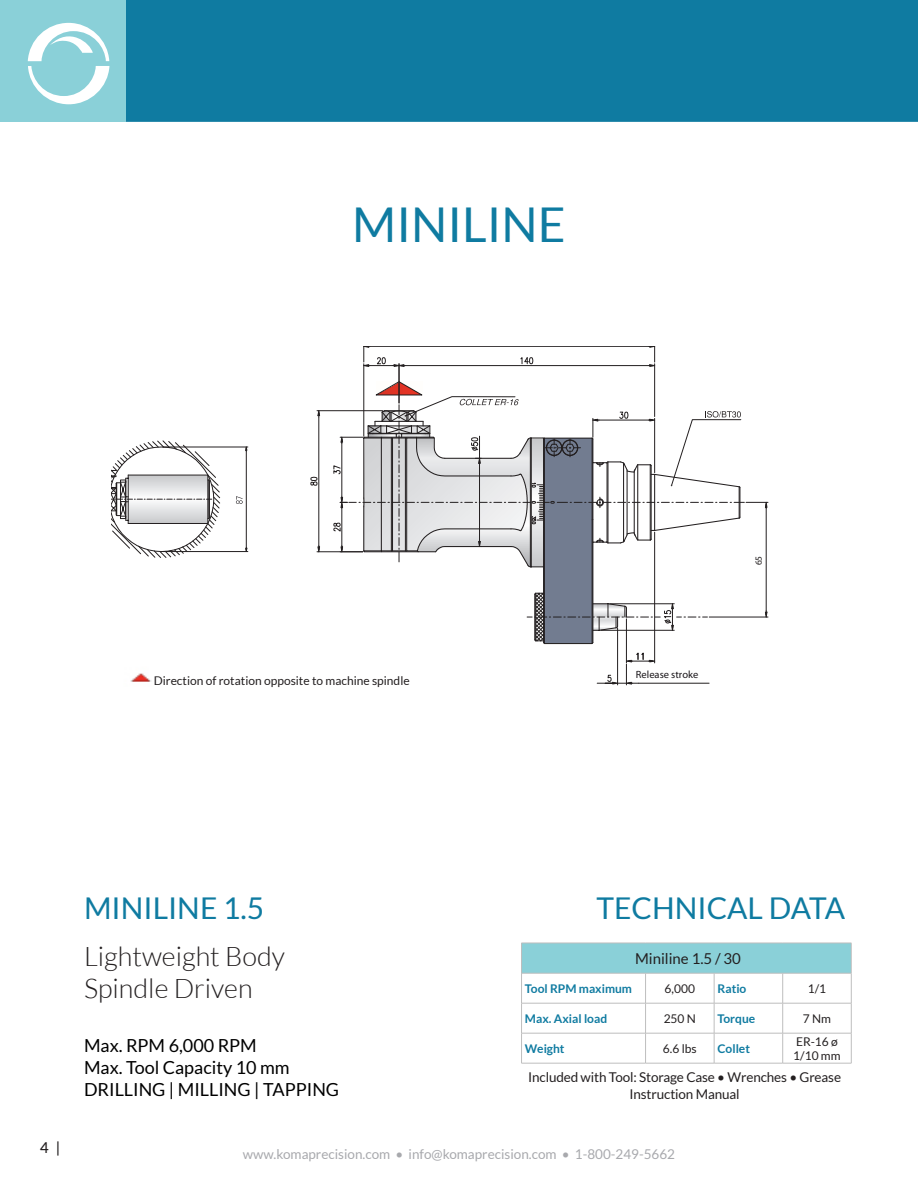
<style>
.page{position:relative;width:918px;height:1188px;background:#fff}
.page>*{position:absolute;margin:0;border:0;box-sizing:border-box;transform-origin:0 0}
.t1{font:48px "Lato";color:#0f7ba1}
.t2{font:30px "Lato";color:#0f7ba1}
.t3{font:300 27px "Lato";color:#231f20}
.t4{font:18px "Lato";color:#000}
.t5{font:15px "Lato";color:#231f20}
.t6{font:500 15px "Lato";color:#231f20}
.t7{font:13.5px/16.2px "Lato";letter-spacing:-.01em;color:#231f20;text-align:center}
.t8{font:13.5px "Lato";color:#a8a9ad}
.t9{font:12px/14.4px "Lato";color:#231f20}
.t10{font:700 12px "Lato";color:#0f7ba1}
.t11{font:10.5px "Univers LT";color:#1a161a}
.t12{font:9.45px "Myriad Pro";color:#231f20}
</style>
<div class="page">
<div style="left:0;top:0;width:918px;height:122px;background:#0f7ba1"></div>
<div style="left:0;top:0;width:125px;height:122px;background:#8ad0d8"></div>
<svg style="left:28px;top:23px;width:81px;height:81px"></svg>
<svg style="left:236px;top:496px;width:7px;height:8px"></svg>
<svg style="left:112px;top:440px;width:109px;height:118px"></svg>
<hr style="left:246px;top:451px;width:1px;height:96px;background:#231f20">
<hr style="left:163px;top:551px;width:85px;height:1px;background:#231f20">
<hr style="left:163px;top:447px;width:85px;height:1px;background:#231f20">
<svg style="left:245px;top:446px;width:3px;height:6px"></svg>
<svg style="left:245px;top:547px;width:3px;height:5px"></svg>
<hr style="left:317px;top:410px;width:66px;height:1px;background:#231f20">
<hr style="left:317px;top:551px;width:46px;height:1px;background:#231f20">
<hr style="left:318px;top:417px;width:1px;height:129px;background:#231f20">
<svg style="left:318px;top:410px;width:2px;height:7px"></svg>
<svg style="left:317px;top:545px;width:4px;height:8px"></svg>
<svg style="left:310px;top:476px;width:8px;height:10px"></svg>
<hr style="left:370px;top:347px;width:278px;height:1px;background:#231f20">
<hr style="left:654px;top:364px;width:1px;height:53px;background:#231f20">
<hr style="left:405px;top:365px;width:243px;height:1px;background:#231f20">
<svg style="left:648px;top:347px;width:8px;height:20px"></svg>
<hr style="left:363px;top:364px;width:1px;height:72px;background:#231f20">
<hr style="left:399px;top:364px;width:1px;height:39px;background:#231f20">
<svg style="left:363px;top:347px;width:43px;height:20px"></svg>
<svg style="left:520px;top:357px;width:14px;height:8px"></svg>
<svg style="left:333px;top:381px;width:435px;height:304px"></svg>
<img style="left:130px;top:673px;width:21px;height:9px">
<div style="left:522px;top:943px;width:329px;height:30px;background:#8ad0d8"></div>
<svg style="left:522px;top:974px;width:329px;height:89px"></svg>
<hr style="left:521px;top:943px;width:125px;height:1px;background:#bebebe">
<hr style="left:521px;top:943px;width:1px;height:30px;background:#bebebe">
<hr style="left:646px;top:943px;width:68px;height:1px;background:#bebebe">
<hr style="left:714px;top:943px;width:69px;height:1px;background:#bebebe">
<hr style="left:783px;top:943px;width:68px;height:1px;background:#bebebe">
<hr style="left:851px;top:943px;width:1px;height:30px;background:#bebebe">
<hr style="left:521px;top:973px;width:125px;height:1px;background:#bebebe">
<hr style="left:521px;top:973px;width:1px;height:30px;background:#bebebe">
<hr style="left:646px;top:973px;width:68px;height:1px;background:#bebebe">
<hr style="left:645px;top:973px;width:1px;height:30px;background:#bebebe">
<hr style="left:714px;top:973px;width:69px;height:1px;background:#bebebe">
<hr style="left:714px;top:973px;width:1px;height:30px;background:#bebebe">
<hr style="left:783px;top:973px;width:68px;height:1px;background:#bebebe">
<hr style="left:782px;top:973px;width:1px;height:30px;background:#bebebe">
<hr style="left:851px;top:973px;width:1px;height:30px;background:#bebebe">
<hr style="left:521px;top:1003px;width:125px;height:1px;background:#bebebe">
<hr style="left:521px;top:1003px;width:1px;height:30px;background:#bebebe">
<hr style="left:646px;top:1003px;width:68px;height:1px;background:#bebebe">
<hr style="left:645px;top:1003px;width:1px;height:30px;background:#bebebe">
<hr style="left:714px;top:1003px;width:69px;height:1px;background:#bebebe">
<hr style="left:714px;top:1003px;width:1px;height:30px;background:#bebebe">
<hr style="left:783px;top:1003px;width:68px;height:1px;background:#bebebe">
<hr style="left:782px;top:1003px;width:1px;height:30px;background:#bebebe">
<hr style="left:851px;top:1003px;width:1px;height:30px;background:#bebebe">
<hr style="left:521px;top:1033px;width:125px;height:1px;background:#bebebe">
<hr style="left:521px;top:1033px;width:1px;height:30px;background:#bebebe">
<hr style="left:646px;top:1033px;width:68px;height:1px;background:#bebebe">
<hr style="left:645px;top:1033px;width:1px;height:30px;background:#bebebe">
<hr style="left:714px;top:1033px;width:69px;height:1px;background:#bebebe">
<hr style="left:714px;top:1033px;width:1px;height:30px;background:#bebebe">
<hr style="left:783px;top:1033px;width:68px;height:1px;background:#bebebe">
<hr style="left:782px;top:1033px;width:1px;height:30px;background:#bebebe">
<hr style="left:851px;top:1033px;width:1px;height:30px;background:#bebebe">
<hr style="left:521px;top:1063px;width:125px;height:1px;background:#bebebe">
<hr style="left:646px;top:1063px;width:68px;height:1px;background:#bebebe">
<hr style="left:714px;top:1063px;width:69px;height:1px;background:#bebebe">
<hr style="left:783px;top:1063px;width:68px;height:1px;background:#bebebe">
<p class="t1" style="left:352px;top:198px;width:215px">MINILINE</p>
<p class="t9" style="left:154px;top:673px;width:257px">Direction of rotation opposite to machine spindle</p>
<p class="t11" style="left:636px;top:668px;width:64px">Release stroke</p>
<p class="t12" style="left:753px;top:565px;width:11px;rotate:-90deg">65</p>
<p class="t6" style="left:40px;top:1136px;width:22px">4 |</p>
<p class="t2" style="left:84px;top:892px;width:182px">MINILINE 1.5</p>
<p class="t3" style="left:84px;top:942px;width:202px">Lightweight Body</p>
<p class="t3" style="left:84px;top:974px;width:170px">Spindle Driven</p>
<p class="t4" style="left:84px;top:1036px;width:174px">Max. RPM 6,000 RPM</p>
<p class="t4" style="left:84px;top:1057px;width:207px">Max. Tool Capacity 10 mm</p>
<p class="t4" style="left:84px;top:1079px;width:257px">DRILLING | MILLING | TAPPING</p>
<p class="t2" style="left:596px;top:892px;width:250px">TECHNICAL DATA</p>
<p class="t5" style="left:635px;top:950px;width:107px">Miniline 1.5 / 30</p>
<p class="t10" style="left:525px;top:982px;width:109px">Tool RPM maximum</p>
<p class="t9" style="left:665px;top:981px;width:32px">6,000</p>
<p class="t10" style="left:718px;top:982px;width:30px">Ratio</p>
<p class="t9" style="left:808px;top:981px;width:20px">1/1</p>
<p class="t10" style="left:525px;top:1012px;width:84px">Max. Axial load</p>
<p class="t9" style="left:664px;top:1011px;width:34px">250 N</p>
<p class="t10" style="left:718px;top:1012px;width:39px">Torque</p>
<p class="t9" style="left:803px;top:1011px;width:30px">7 Nm</p>
<p class="t10" style="left:525px;top:1042px;width:41px">Weight</p>
<p class="t9" style="left:663px;top:1041px;width:35px">6.6 lbs</p>
<p class="t10" style="left:718px;top:1042px;width:34px">Collet</p>
<p class="t9" style="left:793px;top:1034px;width:49px">ER-16 ø<br>1/10 mm</p>
<p class="t7" style="left:528px;top:1069px;width:314px">Included with Tool: Storage Case • Wrenches • Grease<br>Instruction Manual</p>
<p class="t8" style="left:243px;top:1147px;width:434px">www.komaprecision.com • info@komaprecision.com • 1-800-249-5662</p>
</div>
